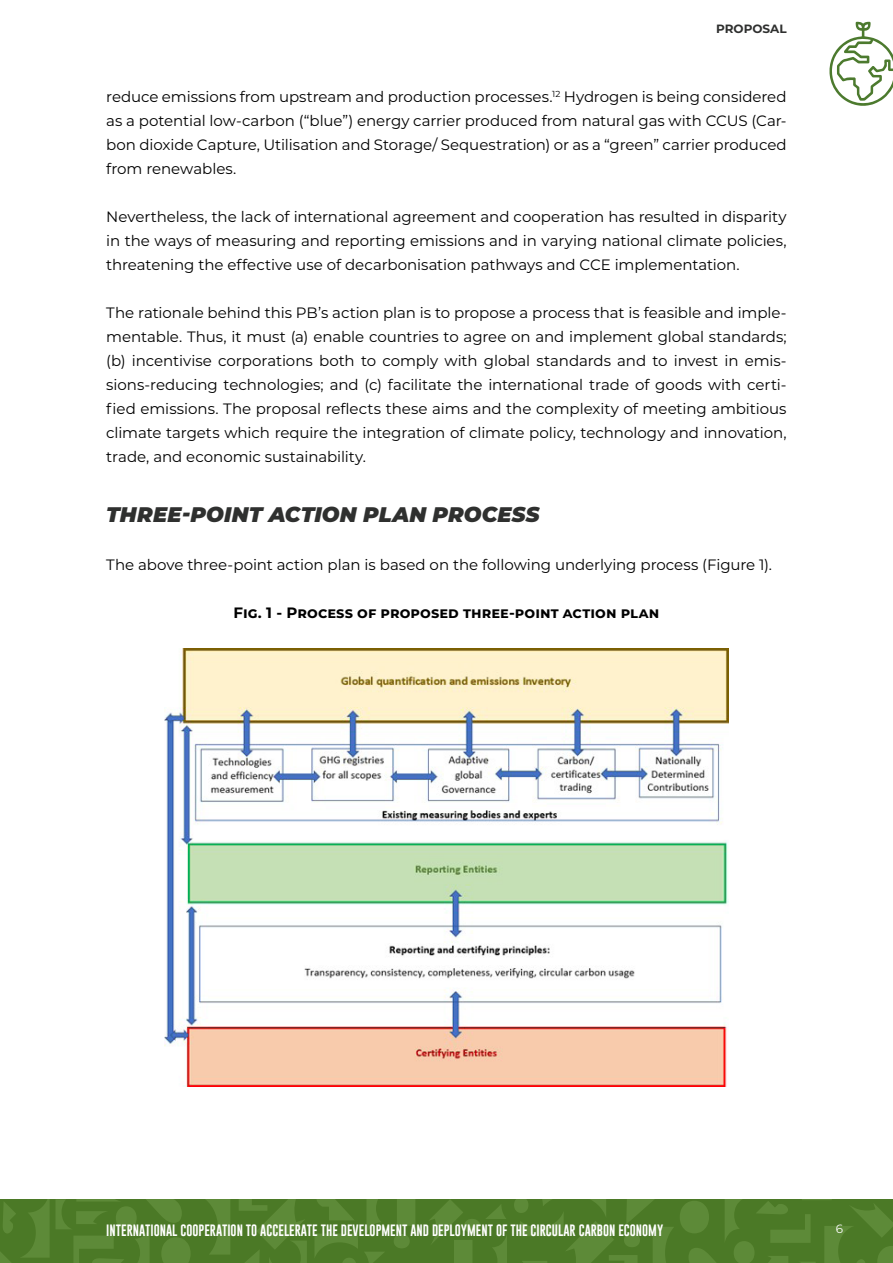
<style>
.page{position:relative;width:893px;height:1263px;background:#fff}
.page>*{position:absolute;margin:0;border:0;box-sizing:border-box;transform-origin:0 0}
.sottotitolo_capitolo{font:italic 900 21px "Montserrat";letter-spacing:.005em;color:#2f302f}
.normale{font:15px/24px "Montserrat";letter-spacing:-.005em;color:#000;text-align:justify}
.normale-2{font:700 15px "Montserrat";letter-spacing:.005em;color:#000}
.t1{font:12px "Gobold";color:#fff}
.t2{font:700 12px "Montserrat";color:#2f302f}
.t3{font:12px "Montserrat";color:#fff}
</style>
<div class="page">
<img style="left:164px;top:648px;width:565px;height:438px">
<div style="left:0;top:1199px;width:893px;height:64px;background:#4b7926"></div>
<svg style="left:514px;top:1199px;width:379px;height:64px"></svg>
<svg style="left:430px;top:1200px;width:77px;height:63px"></svg>
<svg style="left:0;top:1199px;width:415px;height:64px"></svg>
<svg style="left:829px;top:22px;width:64px;height:84px"></svg>
<p class="t2" style="left:716px;top:20px;width:72px">PROPOSAL</p>
<p class="normale" style="left:106px;top:84px;width:682px">reduce emissions from upstream and production processes.<sup>12</sup> Hydrogen is being considered as a potential low-carbon (“blue”) energy carrier produced from natural gas with CCUS (Car&shy;bon dioxide Capture, Utilisation and Storage/ Sequestration) or as a “green” carrier produced from renewables.</p>
<p class="normale" style="left:106px;top:204px;width:682px">Nevertheless, the lack of international agreement and cooperation has resulted in disparity in the ways of measuring and reporting emissions and in varying national climate policies, threatening the effective use of decarbonisation pathways and CCE implementation.</p>
<p class="normale" style="left:106px;top:300px;width:682px">The rationale behind this PB’s action plan is to propose a process that is feasible and imple&shy;mentable. Thus, it must (a) enable countries to agree on and implement global standards; (b) incentivise corporations both to comply with global standards and to invest in emis&shy;sions-reducing technologies; and (c) facilitate the international trade of goods with certi&shy;fied emissions. The proposal reflects these aims and the complexity of meeting ambitious climate targets which require the integration of climate policy, technology and innovation, trade, and economic sustainability.</p>
<p class="sottotitolo_capitolo" style="left:106px;top:499px;width:435px">THREE-POINT ACTION PLAN PROCESS</p>
<p class="normale" style="left:106px;top:552px;width:667px">The above three-point action plan is based on the following underlying process (Figure 1).</p>
<p class="normale-2" style="left:234px;top:602px;width:427px">Fig. 1 - Process of proposed three-point action plan</p>
<p class="t1" style="left:106px;top:1223px;width:558px">INTERNATIONAL COOPERATION TO ACCELERATE THE DEVELOPMENT AND DEPLOYMENT OF THE CIRCULAR CARBON ECONOMY</p>
<p class="t3" style="left:836px;top:1221px;width:9px">6</p>
</div>
